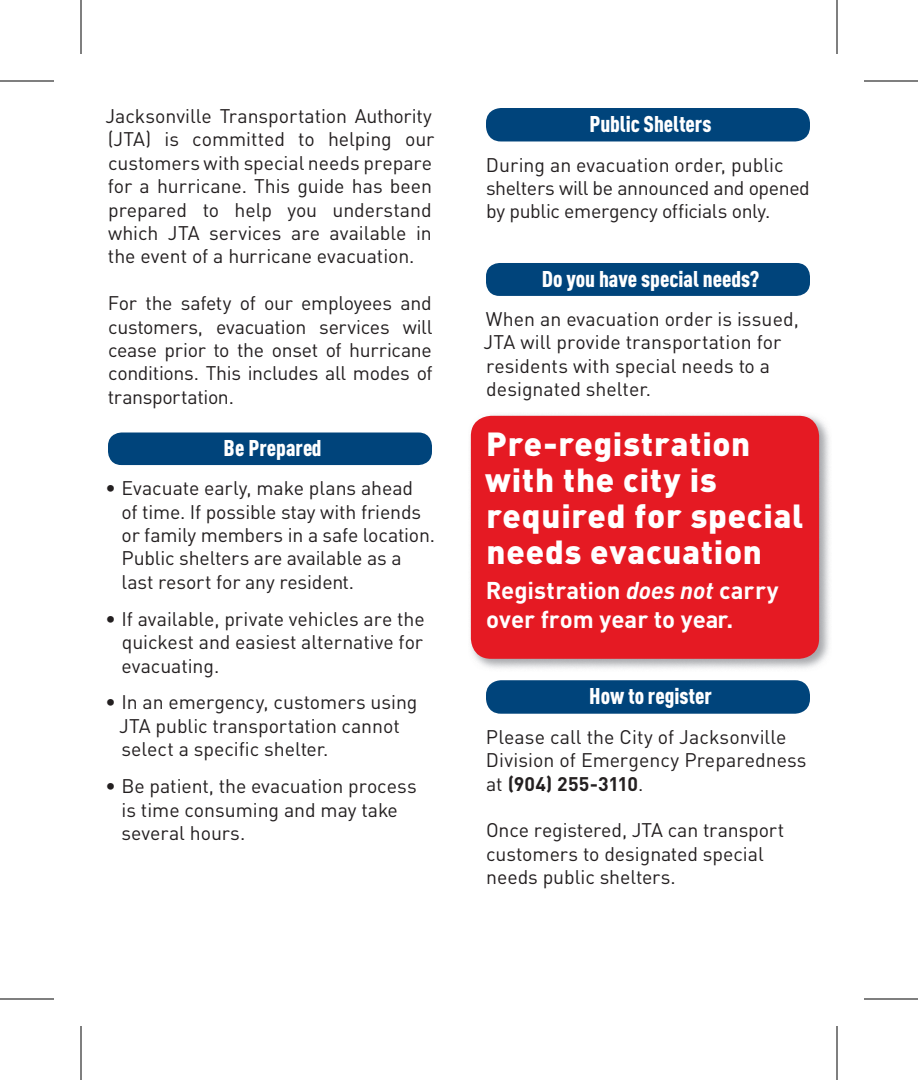
<style>
.page{position:relative;width:918px;height:1080px;background:#fff}
.page>*{position:absolute;margin:0;border:0;box-sizing:border-box;transform-origin:0 0}
.t1{font:900 33px/36px "DINOT";letter-spacing:.025em;color:#fff}
.t2{font:700 24px/28.8px "DINOT";color:#fff}
.t3{font:900 condensed 22.5px "DINOT";color:#fff}
.t4{font:19.5px/23.4px "DINOT";letter-spacing:-.005em;color:#231f20}
.s1{font-family:"ITC Franklin Gothic Std Hvy"}
.s2{font-style:italic}
.s3{font-weight:700}
</style>
<div class="page">
<img style="left:470px;top:414px;width:360px;height:255px">
<div style="left:471px;top:416px;width:348px;height:243px;background:#e51a23;border-radius:20px"></div>
<div style="left:108px;top:433px;width:324px;height:32px;background:#00447b;border-radius:14px"></div>
<div style="left:486px;top:108px;width:324px;height:33px;background:#00447b;border-radius:15px"></div>
<div style="left:486px;top:263px;width:324px;height:33px;background:#00447b;border-radius:13px"></div>
<div style="left:486px;top:680px;width:324px;height:34px;background:#00447b;border-radius:15px"></div>
<hr style="left:81px;top:0;width:1px;height:54px;background:#000">
<hr style="left:0;top:81px;width:54px;height:1px;background:#000">
<hr style="left:0;top:999px;width:54px;height:1px;background:#000">
<hr style="left:81px;top:1026px;width:1px;height:54px;background:#000">
<hr style="left:837px;top:0;width:1px;height:54px;background:#000">
<hr style="left:864px;top:81px;width:54px;height:1px;background:#000">
<hr style="left:864px;top:999px;width:54px;height:1px;background:#000">
<hr style="left:837px;top:1026px;width:1px;height:54px;background:#000">
<p class="t4" style="left:106px;top:106px;width:330px">Jacksonville Transportation Authority (JTA) is committed to helping our customers with special needs prepare for a hurricane. This guide has been prepared to help you understand which JTA services are available in the event of a hurricane evacuation.</p>
<p class="t4" style="left:108px;top:293px;width:326px;text-align:justify">For the safety of our employees and customers, evacuation services will cease prior to the onset of hurricane conditions. This includes all modes of transportation.</p>
<p class="t3" style="left:224px;top:440px;width:99px">Be Prepared</p>
<p class="t4" style="left:121px;top:478px;width:315px;text-indent:-16px"><span class="s1">•</span> Evacuate early, make plans ahead<br>of time. If possible stay with friends or family members in a safe location.<br>Public shelters are available as a last resort for any resident.</p>
<p class="t4" style="left:122px;top:609px;width:305px;text-align:justify;text-indent:-17px"><span class="s1">•</span> If available, private vehicles are the quickest and easiest alternative for evacuating.</p>
<p class="t4" style="left:119px;top:693px;width:300px;text-indent:-14px"><span class="s1">•</span> In an emergency, customers using<br>JTA public transportation cannot select a specific shelter.</p>
<p class="t4" style="left:122px;top:776px;width:297px;text-indent:-17px"><span class="s1">•</span> Be patient, the evacuation process is time consuming and may take several hours.</p>
<p class="t3" style="left:590px;top:116px;width:124px">Public Shelters</p>
<p class="t4" style="left:486px;top:155px;width:325px">During an evacuation order, public shelters will be announced and opened by public emergency officials only.</p>
<p class="t3" style="left:542px;top:271px;width:219px">Do you have special needs?</p>
<p class="t4" style="left:484px;top:309px;width:317px">When an evacuation order is issued,<br>JTA will provide transportation for residents with special needs to a designated shelter.</p>
<h1 class="t1" style="left:485px;top:429px;width:320px">Pre-registration with the city is required for special needs evacuation</h1>
<p class="t2" style="left:486px;top:577px;width:294px">Registration <span class="s2">does not</span> carry over from year to year.</p>
<p class="t3" style="left:589px;top:688px;width:124px">How to register</p>
<p class="t4" style="left:486px;top:727px;width:322px">Please call the City of Jacksonville<br>Division of Emergency Preparedness at <span class="s3">(904) 255-3110</span>.</p>
<p class="t4" style="left:486px;top:821px;width:300px">Once registered, JTA can transport customers to designated special needs public shelters.</p>
</div>
